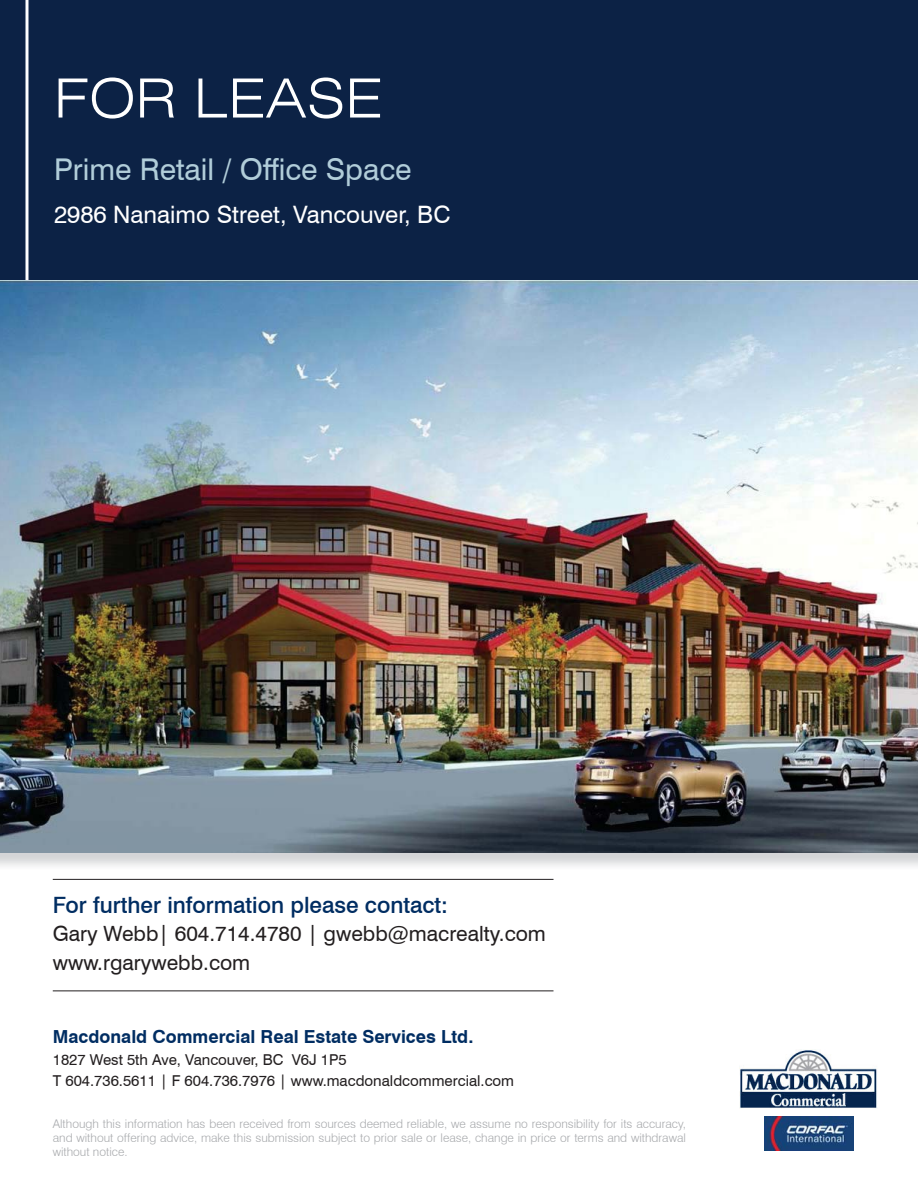
<style>
.page{position:relative;width:918px;height:1188px;background:#fff}
.page>*{position:absolute;margin:0;border:0;box-sizing:border-box;transform-origin:0 0}
.t1{font:300 expanded 54px "Swiss 721 BT";color:#fff}
.t2{font:30px "Swiss 721 BT";color:#b1cdd9}
.t3{font:24px "Swiss 721 BT";color:#fff}
.t4{font:500 22.5px "Swiss 721 BT";color:#002d62}
.t5{font:21px/28.5px "Swiss 721 BT";color:#231f20}
.t6{font:700 18px "Swiss 721 BT";color:#002d62}
.t7{font:15px/21.3px "Swiss 721 BT";color:#231f20}
.t8{font:300 12px/14.4px "Swiss 721 BT";color:#a7a9ac;text-align:justify}
</style>
<div class="page">
<div style="left:0;top:0;width:918px;height:279px;background:#0c2245"></div>
<hr style="left:26px;top:0;width:2px;height:280px;background:#fff">
<hr style="left:53px;top:879px;width:501px;height:1px;background:#231f20">
<hr style="left:53px;top:991px;width:501px;height:1px;background:#231f20">
<img style="left:0;top:852px;width:918px;height:14px">
<img style="left:0;top:280px;width:918px;height:572px">
<img style="left:740px;top:1050px;width:137px;height:58px">
<img style="left:765px;top:1117px;width:89px;height:34px">
<h1 class="t1" style="left:54px;top:66px;width:330px">FOR LEASE</h1>
<h2 class="t2" style="left:54px;top:152px;width:359px">Prime Retail / Office Space</h2>
<h3 class="t3" style="left:54px;top:200px;width:398px">2986 Nanaimo Street, Vancouver, BC</h3>
<h3 class="t4" style="left:53px;top:891px;width:397px">For further information please contact:</h3>
<h3 class="t5" style="left:53px;top:920px;width:495px">Gary Webb| 604.714.4780 | gwebb@macrealty.com www.rgarywebb.com</h3>
<h3 class="t6" style="left:53px;top:1026px;width:422px">Macdonald Commercial Real Estate Services Ltd.</h3>
<p class="t7" style="left:53px;top:1048px;width:463px">1827 West 5th Ave, Vancouver, BC V6J 1P5<br>T 604.736.5611 | F 604.736.7976 | www.macdonaldcommercial.com</p>
<p class="t8" style="left:53px;top:1116px;width:635px">Although this information has been received from sources deemed reliable, we assume no responsibility for its accuracy, and without offering advice, make this submission subject to prior sale or lease, change in price or terms and withdrawal without notice.</p>
</div>
